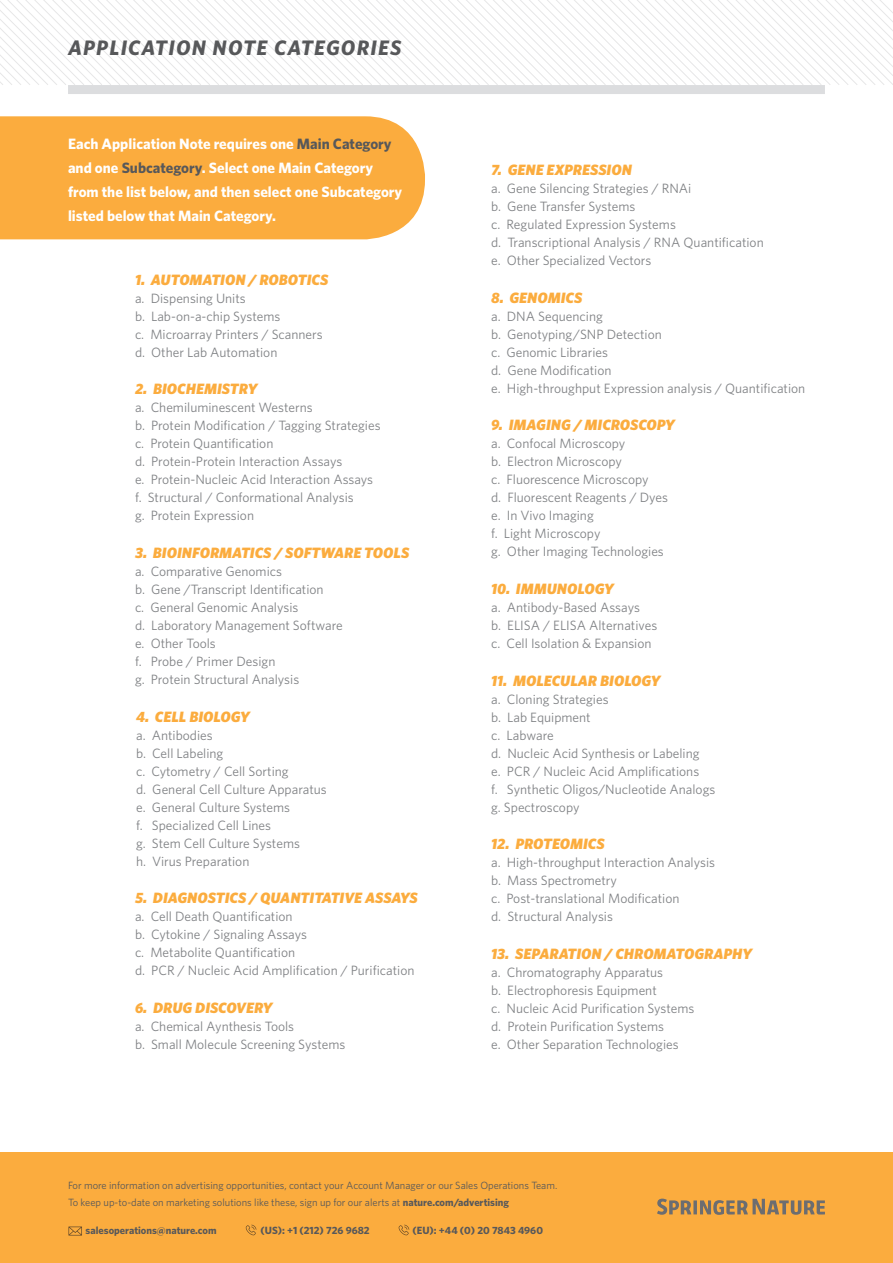
<style>
.page{position:relative;width:893px;height:1263px;background:#fff}
.page>*{position:absolute;margin:0;border:0;box-sizing:border-box;transform-origin:0 0}
.t1{font:italic 700 21px "Whitney";letter-spacing:.06em;color:#57585a}
.t2{font:italic 900 15px "Whitney";color:#fbac3e}
.body_text{font:700 15px/24px "Whitney";color:#fff}
.body_text-2{font:13.5px "Whitney";color:#808285}
.t3{font:10.5px/16.5px "Whitney";color:#57585a}
.t4{font:700 10.5px "Whitney";color:#57585a}
.s1{color:#57585a}
.s2{font-weight:700}
</style>
<div class="page">
<div style="left:0;top:1152px;width:893px;height:111px;background:#fbac3e"></div>
<svg style="left:657px;top:1198px;width:168px;height:17px"></svg>
<svg style="left:399px;top:1224px;width:10px;height:11px"></svg>
<svg style="left:68px;top:1226px;width:14px;height:9px"></svg>
<svg style="left:246px;top:1224px;width:10px;height:11px"></svg>
<svg style="left:0;top:0;width:893px;height:85px"></svg>
<div style="left:68px;top:85px;width:757px;height:9px;background:#dcdddf"></div>
<div style="left:0;top:116px;width:425px;height:123px;background:#fbac3e"></div>
<p class="t1" style="left:68px;top:34px;width:335px">APPLICATION NOTE CATEGORIES</p>
<p class="body_text" style="left:68px;top:131px;width:336px">Each Application Note requires one <span class="s1">Main Category </span>and one <span class="s1">Subcategory</span>. Select one Main Category from the list below, and then select one Subcategory listed below that Main Category.</p>
<p class="t2" style="left:135px;top:270px;width:195px">1. AUTOMATION / ROBOTICS</p>
<p class="body_text-2" style="left:135px;top:289px;width:112px">a. Dispensing Units</p>
<p class="body_text-2" style="left:135px;top:307px;width:147px">b. Lab-on-a-chip Systems</p>
<p class="body_text-2" style="left:135px;top:325px;width:189px">c. Microarray Printers / Scanners</p>
<p class="body_text-2" style="left:135px;top:343px;width:144px">d. Other Lab Automation</p>
<p class="t2" style="left:135px;top:379px;width:124px">2. BIOCHEMISTRY</p>
<p class="body_text-2" style="left:135px;top:399px;width:179px">a. Chemiluminescent Westerns</p>
<p class="body_text-2" style="left:135px;top:417px;width:247px">b. Protein Modification / Tagging Strategies</p>
<p class="body_text-2" style="left:135px;top:435px;width:140px">c. Protein Quantification</p>
<p class="body_text-2" style="left:135px;top:453px;width:209px">d. Protein-Protein Interaction Assays</p>
<p class="body_text-2" style="left:135px;top:471px;width:240px">e. Protein-Nucleic Acid Interaction Assays</p>
<p class="body_text-2" style="left:135px;top:489px;width:220px">f. Structural / Conformational Analysis</p>
<p class="body_text-2" style="left:135px;top:507px;width:121px">g. Protein Expression</p>
<p class="t2" style="left:135px;top:543px;width:276px">3. BIOINFORMATICS / SOFTWARE TOOLS</p>
<p class="body_text-2" style="left:135px;top:562px;width:149px">a. Comparative Genomics</p>
<p class="body_text-2" style="left:135px;top:580px;width:190px">b. Gene /Transcript Identification</p>
<p class="body_text-2" style="left:135px;top:598px;width:165px">c. General Genomic Analysis</p>
<p class="body_text-2" style="left:135px;top:616px;width:209px">d. Laboratory Management Software</p>
<p class="body_text-2" style="left:135px;top:634px;width:82px">e. Other Tools</p>
<p class="body_text-2" style="left:135px;top:652px;width:142px">f. Probe / Primer Design</p>
<p class="body_text-2" style="left:135px;top:670px;width:166px">g. Protein Structural Analysis</p>
<p class="t2" style="left:136px;top:706px;width:115px">4. CELL BIOLOGY</p>
<p class="body_text-2" style="left:136px;top:726px;width:78px">a. Antibodies</p>
<p class="body_text-2" style="left:136px;top:744px;width:89px">b. Cell Labeling</p>
<p class="body_text-2" style="left:136px;top:762px;width:154px">c. Cytometry / Cell Sorting</p>
<p class="body_text-2" style="left:136px;top:780px;width:192px">d. General Cell Culture Apparatus</p>
<p class="body_text-2" style="left:136px;top:798px;width:156px">e. General Culture Systems</p>
<p class="body_text-2" style="left:136px;top:816px;width:137px">f. Specialized Cell Lines</p>
<p class="body_text-2" style="left:136px;top:834px;width:165px">g. Stem Cell Culture Systems</p>
<p class="body_text-2" style="left:136px;top:852px;width:115px">h. Virus Preparation</p>
<p class="t2" style="left:135px;top:888px;width:284px">5. DIAGNOSTICS / QUANTITATIVE ASSAYS</p>
<p class="body_text-2" style="left:135px;top:907px;width:159px">a. Cell Death Quantification</p>
<p class="body_text-2" style="left:135px;top:925px;width:174px">b. Cytokine / Signaling Assays</p>
<p class="body_text-2" style="left:135px;top:943px;width:162px">c. Metabolite Quantification</p>
<p class="body_text-2" style="left:135px;top:961px;width:281px">d. PCR / Nucleic Acid Amplification / Purification</p>
<p class="t2" style="left:135px;top:997px;width:139px">6. DRUG DISCOVERY</p>
<p class="body_text-2" style="left:135px;top:1017px;width:161px">a. Chemical Aynthesis Tools</p>
<p class="body_text-2" style="left:135px;top:1035px;width:212px">b. Small Molecule Screening Systems</p>
<p class="t2" style="left:491px;top:160px;width:142px">7. GENE EXPRESSION</p>
<p class="body_text-2" style="left:491px;top:180px;width:202px">a. Gene Silencing Strategies / RNAi</p>
<p class="body_text-2" style="left:491px;top:198px;width:146px">b. Gene Transfer Systems</p>
<p class="body_text-2" style="left:491px;top:216px;width:186px">c. Regulated Expression Systems</p>
<p class="body_text-2" style="left:491px;top:234px;width:274px">d. Transcriptional Analysis / RNA Quantification</p>
<p class="body_text-2" style="left:491px;top:252px;width:162px">e. Other Specialized Vectors</p>
<p class="t2" style="left:491px;top:288px;width:93px">8. GENOMICS</p>
<p class="body_text-2" style="left:491px;top:307px;width:113px">a. DNA Sequencing</p>
<p class="body_text-2" style="left:491px;top:325px;width:172px">b. Genotyping/SNP Detection</p>
<p class="body_text-2" style="left:491px;top:343px;width:118px">c. Genomic Libraries</p>
<p class="body_text-2" style="left:491px;top:361px;width:122px">d. Gene Modification</p>
<p class="body_text-2" style="left:491px;top:379px;width:316px">e. High-throughput Expression analysis / Quantification</p>
<p class="t2" style="left:491px;top:415px;width:185px">9. IMAGING / MICROSCOPY</p>
<p class="body_text-2" style="left:491px;top:435px;width:136px">a. Confocal Microscopy</p>
<p class="body_text-2" style="left:491px;top:453px;width:132px">b. Electron Microscopy</p>
<p class="body_text-2" style="left:491px;top:471px;width:159px">c. Fluorescence Microscopy</p>
<p class="body_text-2" style="left:491px;top:489px;width:178px">d. Fluorescent Reagents / Dyes</p>
<p class="body_text-2" style="left:491px;top:507px;width:104px">e. In Vivo Imaging</p>
<p class="body_text-2" style="left:491px;top:525px;width:111px">f. Light Microscopy</p>
<p class="body_text-2" style="left:491px;top:543px;width:174px">g. Other Imaging Technologies</p>
<p class="t2" style="left:491px;top:579px;width:124px">10. IMMUNOLOGY</p>
<p class="body_text-2" style="left:491px;top:598px;width:150px">a. Antibody-Based Assays</p>
<p class="body_text-2" style="left:491px;top:616px;width:168px">b. ELISA / ELISA Alternatives</p>
<p class="body_text-2" style="left:491px;top:634px;width:162px">c. Cell Isolation &amp; Expansion</p>
<p class="t2" style="left:491px;top:670px;width:171px">11. MOLECULAR BIOLOGY</p>
<p class="body_text-2" style="left:491px;top:690px;width:119px">a. Cloning Strategies</p>
<p class="body_text-2" style="left:491px;top:708px;width:101px">b. Lab Equipment</p>
<p class="body_text-2" style="left:491px;top:726px;width:64px">c. Labware</p>
<p class="body_text-2" style="left:491px;top:744px;width:210px">d. Nucleic Acid Synthesis or Labeling</p>
<p class="body_text-2" style="left:491px;top:762px;width:210px">e. PCR / Nucleic Acid Amplifications</p>
<p class="body_text-2" style="left:491px;top:780px;width:226px">f. Synthetic Oligos/Nucleotide Analogs</p>
<p class="body_text-2" style="left:491px;top:798px;width:90px">g. Spectroscopy</p>
<p class="t2" style="left:491px;top:834px;width:115px">12. PROTEOMICS</p>
<p class="body_text-2" style="left:491px;top:853px;width:225px">a. High-throughput Interaction Analysis</p>
<p class="body_text-2" style="left:491px;top:871px;width:127px">b. Mass Spectrometry</p>
<p class="body_text-2" style="left:491px;top:889px;width:190px">c. Post-translational Modification</p>
<p class="body_text-2" style="left:491px;top:907px;width:123px">d. Structural Analysis</p>
<p class="t2" style="left:491px;top:943px;width:262px">13. SEPARATION / CHROMATOGRAPHY</p>
<p class="body_text-2" style="left:491px;top:963px;width:174px">a. Chromatography Apparatus</p>
<p class="body_text-2" style="left:491px;top:981px;width:167px">b. Electrophoresis Equipment</p>
<p class="body_text-2" style="left:491px;top:999px;width:205px">c. Nucleic Acid Purification Systems</p>
<p class="body_text-2" style="left:491px;top:1017px;width:174px">d. Protein Purification Systems</p>
<p class="body_text-2" style="left:491px;top:1035px;width:189px">e. Other Separation Technologies</p>
<p class="t3" style="left:68px;top:1177px;width:491px">For more information on advertising opportunities, contact your Account Manager or our Sales Operations Team.<br>To keep up-to-date on marketing solutions like these, sign up for our alerts at <span class="s2">nature.com/advertising</span></p>
<p class="t4" style="left:86px;top:1223px;width:133px">salesoperations@nature.com</p>
<p class="t4" style="left:261px;top:1223px;width:111px">(US): +1 (212) 726 9682</p>
<p class="t4" style="left:412px;top:1223px;width:132px">(EU): +44 (0) 20 7843 4960</p>
</div>
